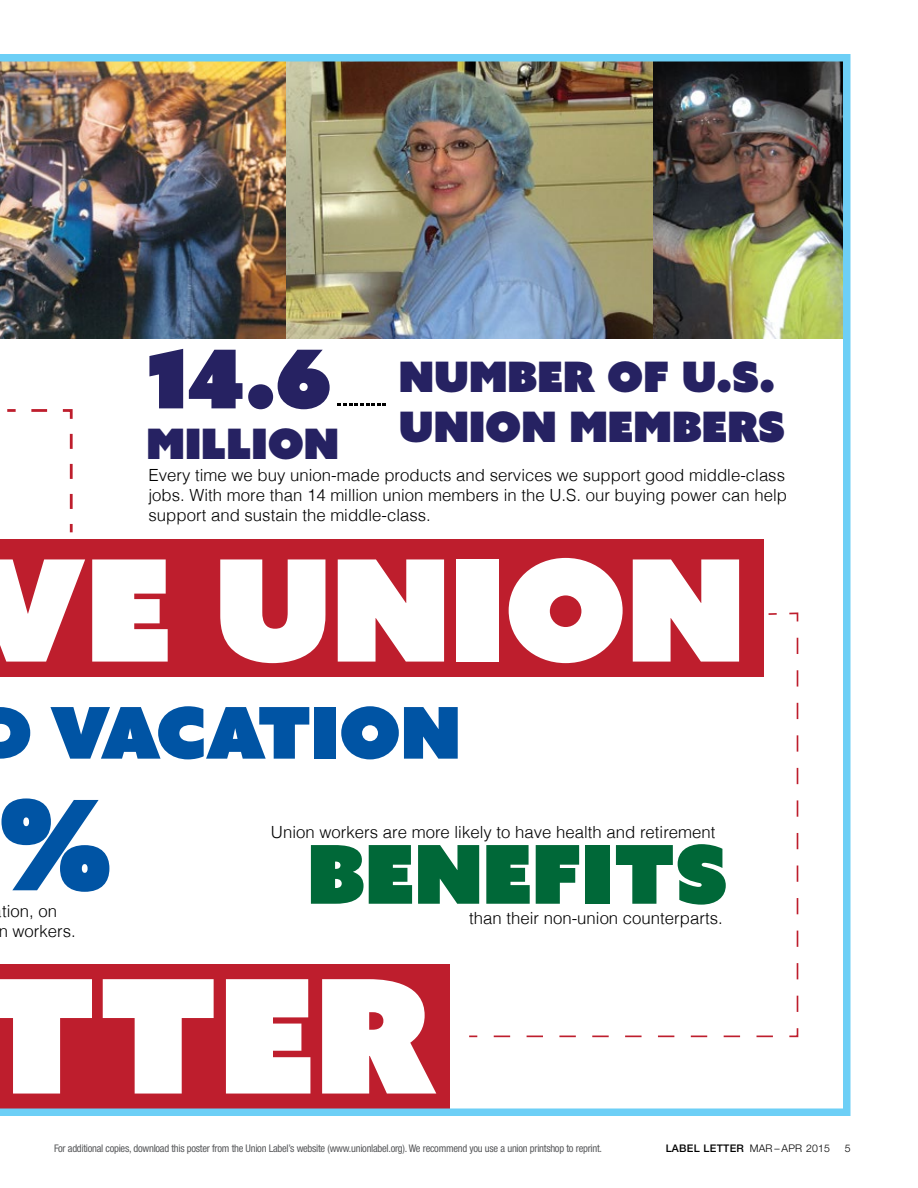
<style>
.page{position:relative;width:918px;height:1188px;background:#fff}
.page>*{position:absolute;margin:0;border:0;box-sizing:border-box;transform-origin:0 0}
.t1{font:81px "Azo Sans Uber";color:#006838}
.t2{font:81px "Azo Sans Uber";color:#262262}
.t3{font:71.25px "Azo Sans Uber";letter-spacing:-.01em;color:#0054a4}
.t4{font:42px/50.2px "Azo Sans Uber";color:#262262}
.t5{font:300 16.8px/20.1px "Helvetica";color:#000}
.t6{font:condensed 10.5px "Helvetica Neue LT Std";letter-spacing:-.025em;color:#58595b}
.t7{font:500 10.5px "Helvetica Neue LT Std";letter-spacing:.025em;color:#000}
.t8{font:300 10.5px "Helvetica Neue LT Std";color:#000}
.s1{font-weight:300}
</style>
<div class="page">
<img style="left:0;top:54px;width:851px;height:1062px">
<h1 class="t2" style="left:147px;top:325px;width:186px">14.6</h1>
<h3 class="t4" style="left:147px;top:418px;width:194px">MILLION</h3>
<h3 class="t4" style="left:399px;top:351px;width:387px">NUMBER OF U.S.<br>UNION MEMBERS</h3>
<p class="t5" style="left:149px;top:463px;width:640px;text-align:justify">Every time we buy union-made products and services we support good middle-class jobs. With more than 14 million union members in the U.S. our buying power can help support and sustain the middle-class.</p>
<h2 class="t3" style="left:-25px;top:685px;width:487px">D VACATION</h2>
<p class="t5" style="left:-1px;top:900px;width:79px">tion, on<br>n workers.</p>
<p class="t5" style="left:271px;top:821px;width:446px">Union workers are more likely to have health and retirement</p>
<h1 class="t1" style="left:307px;top:820px;width:421px">BENEFITS</h1>
<p class="t5" style="left:469px;top:907px;width:255px">than their non-union counterparts.</p>
<p class="t6" style="left:54px;top:1142px;width:549px">For additional copies, download this poster from the Union Label’s website (www.unionlabel.org). We recommend you use a union printshop to reprint.</p>
<p class="t7" style="left:666px;top:1142px;width:166px">LABEL LETTER <span class="s1">MAR – APR 2015</span></p>
<p class="t8" style="left:845px;top:1142px;width:7px">5</p>
</div>
